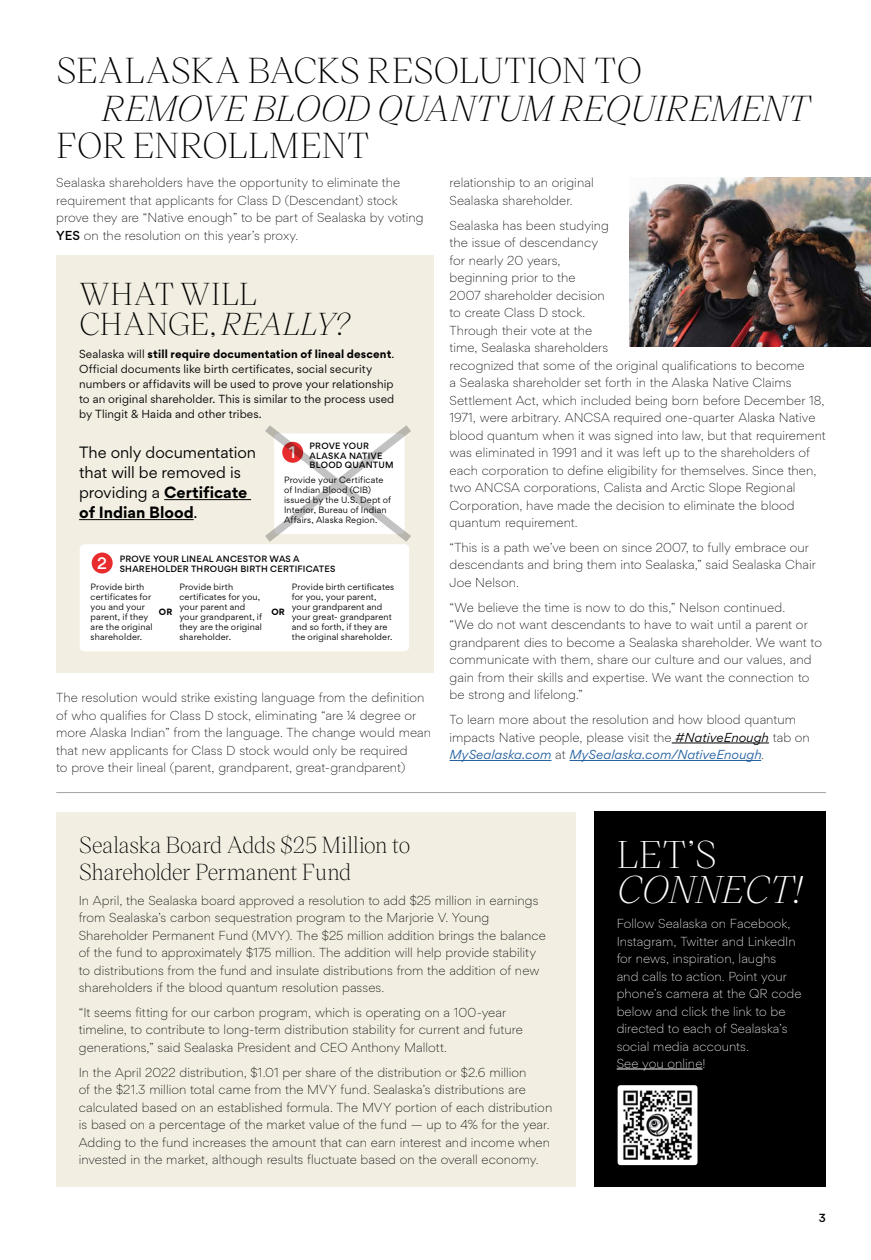
<style>
.page{position:relative;width:871px;height:1260px;background:#fff}
.page>*{position:absolute;margin:0;border:0;box-sizing:border-box;transform-origin:0 0}
.t1{font:italic 300 37.5px/35px "Victor Serif";letter-spacing:-.01em;color:#fff}
.t2{font:300 35px "Victor Serif";letter-spacing:-.01em;color:#000}
.t3{font:italic 300 35px "Victor Serif";letter-spacing:-.01em;color:#000}
.t4{font:300 30.75px/30.1px "Victor Serif";letter-spacing:.01em;color:#000}
.t5{font:300 22.5px/27px "Victor Serif";letter-spacing:-.01em;color:#000}
.t6{font:500 16px "Gordita";color:#fff}
.t7{font:15.62px/20px "Gordita";letter-spacing:-.005em;color:#000}
.t8{font:300 12.5px/17.5px "Gordita";letter-spacing:.005em;color:#000}
.t9{font:300 12.5px/17.5px "Gordita";letter-spacing:.005em;color:#fff}
.t10{font:11.25px/15px "Gordita";letter-spacing:.01em;color:#000}
.t11{font:500 11.25px "Gordita";color:#000}
.t12{font:8.75px/10px "Gordita";letter-spacing:.015em;color:#000}
.t13{font:500 8.75px/9.8px "Gordita";letter-spacing:.025em;color:#000}
.t14{font:700 8.75px "Gordita";color:#000}
.s1{font-weight:500}
.s2{font-weight:400;font-style:italic}
.s3{font-weight:400;font-style:italic;color:#215e9e}
.s4{font-style:italic}
.s5{font-weight:700}
.s6{font-style:normal}
</style>
<div class="page">
<hr style="left:672px;top:743px;width:97px;height:1px;background:#000">
<hr style="left:449px;top:760px;width:102px;height:1px;background:#215e9e">
<hr style="left:569px;top:760px;width:192px;height:1px;background:#215e9e">
<div style="left:56px;top:812px;width:520px;height:375px;background:#f2eee2"></div>
<div style="left:594px;top:812px;width:232px;height:375px;background:#000"></div>
<hr style="left:617px;top:1069px;width:85px;height:1px;background:#fff">
<img style="left:617px;top:1085px;width:80px;height:80px">
<hr style="left:56px;top:792px;width:770px;height:1px;background:#a5a3a3">
<div style="left:56px;top:255px;width:378px;height:418px;background:#f2eee2"></div>
<hr style="left:164px;top:499px;width:87px;height:1px;background:#000">
<hr style="left:79px;top:519px;width:115px;height:1px;background:#000">
<div style="left:80px;top:544px;width:329px;height:107px;background:#fff;border-radius:5px"></div>
<div style="left:92px;top:553px;width:21px;height:21px;background:#e82c2e;border-radius:50%"></div>
<svg style="left:265px;top:425px;width:146px;height:117px"></svg>
<img style="left:629px;top:178px;width:242px;height:169px">
<p class="t2" style="left:56px;top:47px;width:588px">SEALASKA BACKS RESOLUTION TO</p>
<p class="t3" style="left:102px;top:84px;width:710px">REMOVE BLOOD QUANTUM REQUIREMENT</p>
<p class="t2" style="left:56px;top:122px;width:315px">FOR ENROLLMENT</p>
<p class="t8" style="left:56px;top:173px;width:369px">Sealaska shareholders have the opportunity to eliminate the requirement that applicants for Class D (Descendant) stock prove they are “Native enough” to be part of Sealaska by voting <span class="s1">YES</span> on the resolution on this year’s proxy.</p>
<p class="t8" style="left:449px;top:173px;width:146px">relationship to an original<br>Sealaska shareholder.</p>
<p class="t8" style="left:449px;top:216px;width:378px">Sealaska has been studying<br>the issue of descendancy<br>for nearly 20 years,<br>beginning prior to the<br>2007 shareholder decision<br>to create Class D stock.<br>Through their vote at the<br>time, Sealaska shareholders<br>recognized that some of the original qualifications to become<br>a Sealaska shareholder set forth in the Alaska Native Claims Settlement Act, which included being born before December 18, 1971, were arbitrary. ANCSA required one-quarter Alaska Native blood quantum when it was signed into law, but that requirement was eliminated in 1991 and it was left up to the shareholders of each corporation to define eligibility for themselves. Since then, two ANCSA corporations, Calista and Arctic Slope Regional Corporation, have made the decision to eliminate the blood quantum requirement.</p>
<p class="t8" style="left:449px;top:538px;width:368px">“This is a path we’ve been on since 2007, to fully embrace our descendants and bring them into Sealaska,” said Sealaska Chair<br>Joe Nelson.</p>
<p class="t8" style="left:449px;top:598px;width:374px">“We believe the time is now to do this,” Nelson continued.<br>“We do not want descendants to have to wait until a parent or grandparent dies to become a Sealaska shareholder. We want to communicate with them, share our culture and our values, and gain from their skills and expertise. We want the connection to be strong and lifelong.”</p>
<p class="t8" style="left:449px;top:711px;width:362px">To learn more about the resolution and how blood quantum impacts Native people, please visit the <span class="s2">#NativeEnough</span> tab on<br><span class="s3">MySealaska.com</span> at <span class="s3">MySealaska.com/NativeEnough</span>.</p>
<p class="t4" style="left:79px;top:277px;width:272px">WHAT WILL<br>CHANGE, <span class="s4">REALLY?</span></p>
<p class="t10" style="left:79px;top:346px;width:317px">Sealaska will <span class="s5">still require documentation of lineal descent</span>.<br>Official documents like birth certificates, social security numbers or affidavits will be used to prove your relationship to an original shareholder. This is similar to the process used by Tlingit &amp; Haida and other tribes.</p>
<p class="t7" style="left:79px;top:442px;width:178px">The only documentation that will be removed is providing a <span class="s5">Certificate of Indian Blood</span>.</p>
<p class="t13" style="left:310px;top:441px;width:86px">PROVE YOUR<br>ALASKA NATIVE<br>BLOOD QUANTUM</p>
<p class="t6" style="left:289px;top:441px;width:8px">1</p>
<p class="t12" style="left:284px;top:475px;width:109px">Provide your Certificate of Indian Blood (CIB) issued by the U.S. Dept of<br>Interior, Bureau of Indian<br>Affairs, Alaska Region.</p>
<p class="t13" style="left:120px;top:554px;width:181px">PROVE YOUR LINEAL ANCESTOR WAS A</p>
<p class="t6" style="left:97px;top:552px;width:11px">2</p>
<p class="t13" style="left:120px;top:564px;width:217px">SHAREHOLDER THROUGH BIRTH CERTIFICATES</p>
<p class="t12" style="left:292px;top:582px;width:104px">Provide birth certificates for you, your parent, your grandparent and your great- grandparent and so forth, if they are the original shareholder.</p>
<p class="t12" style="left:91px;top:582px;width:63px">Provide birth certificates for you and your parent, if they are the original shareholder.</p>
<p class="t12" style="left:179px;top:582px;width:84px">Provide birth certificates for you, your parent and your grandparent, if they are the original</p>
<p class="t14" style="left:159px;top:605px;width:15px">OR</p>
<p class="t14" style="left:271px;top:605px;width:15px">OR</p>
<p class="t12" style="left:179px;top:632px;width:53px">shareholder.</p>
<p class="t8" style="left:56px;top:688px;width:376px">The resolution would strike existing language from the definition of who qualifies for Class D stock, eliminating “are ¼ degree or more Alaska Indian” from the language. The change would mean that new applicants for Class D stock would only be required<br>to prove their lineal (parent, grandparent, great-grandparent)</p>
<p class="t5" style="left:79px;top:830px;width:333px">Sealaska Board Adds $25 Million to<br>Shareholder Permanent Fund</p>
<p class="t8" style="left:79px;top:891px;width:468px">In April, the Sealaska board approved a resolution to add $25 million in earnings from Sealaska’s carbon sequestration program to the Marjorie V. Young Shareholder Permanent Fund (MVY). The $25 million addition brings the balance of the fund to approximately $175 million. The addition will help provide stability to distributions from the fund and insulate distributions from the addition of new shareholders if the blood quantum resolution passes.</p>
<p class="t8" style="left:79px;top:1003px;width:445px">“It seems fitting for our carbon program, which is operating on a 100-year timeline, to contribute to long-term distribution stability for current and future generations,” said Sealaska President and CEO Anthony Mallott.</p>
<p class="t8" style="left:79px;top:1063px;width:475px">In the April 2022 distribution, $1.01 per share of the distribution or $2.6 million<br>of the $21.3 million total came from the MVY fund. Sealaska’s distributions are calculated based on an established formula. The MVY portion of each distribution is based on a percentage of the market value of the fund — up to 4% for the year.<br>Adding to the fund increases the amount that can earn interest and income when invested in the market, although results fluctuate based on the overall economy.</p>
<p class="t1" style="left:617px;top:836px;width:187px"><span class="s6">LET’S<br></span>CONNECT!</p>
<p class="t9" style="left:617px;top:915px;width:186px">Follow Sealaska on Facebook,<br>Instagram, Twitter and LinkedIn for news, inspiration, laughs<br>and calls to action. Point your phone’s camera at the QR code below and click the link to be directed to each of Sealaska’s social media accounts.<br>See you online!</p>
<p class="t11" style="left:819px;top:1211px;width:9px">3</p>
</div>
